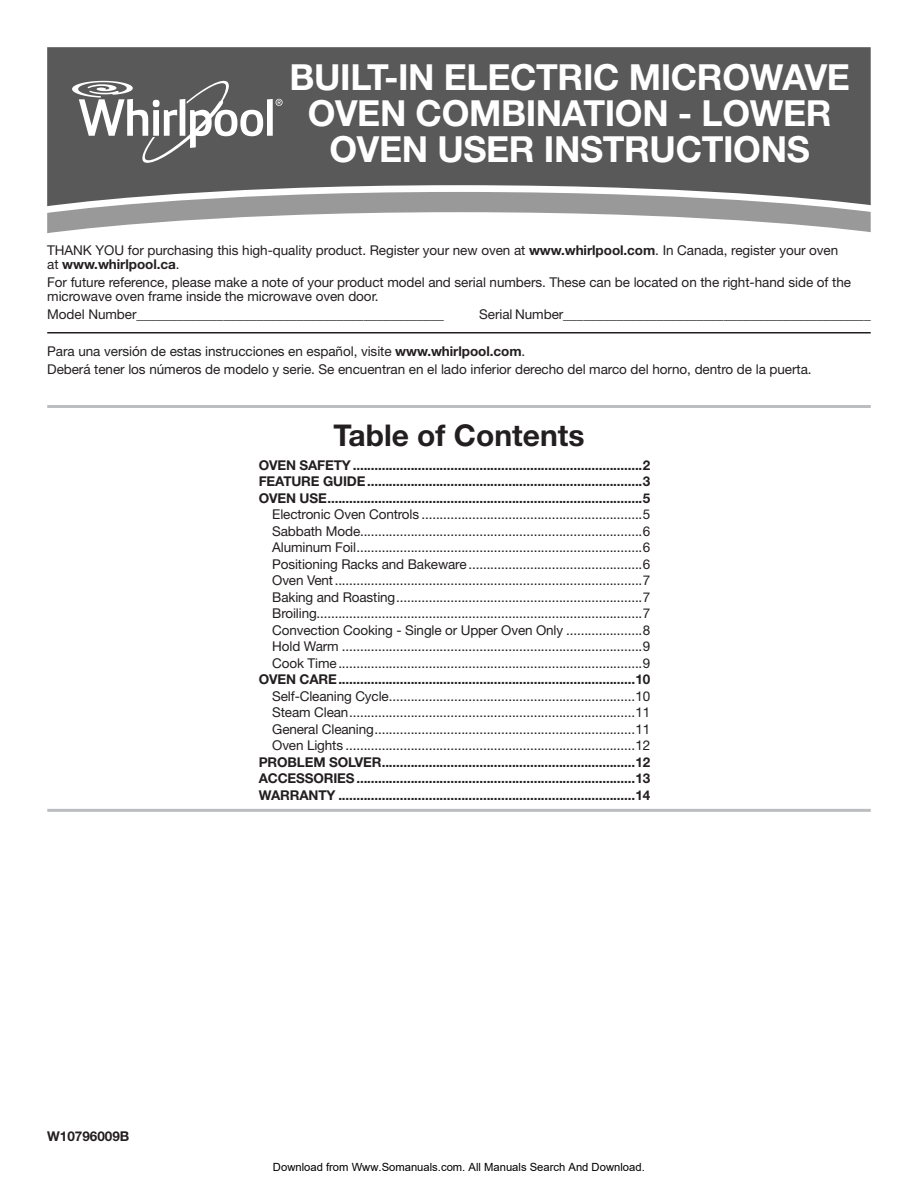
<style>
.page{position:relative;width:918px;height:1188px;background:#fff}
.page>*{position:absolute;margin:0;border:0;box-sizing:border-box;transform-origin:0 0}
.Cover_Heading_1{font:700 36px/36px "Helvetica Neue";letter-spacing:-.01em;color:#fff;text-align:center}
.Heading_1_Cook{font:700 30px "Helvetica Neue";color:#231f20}
.TOC_2{font:13.5px "Helvetica Neue";letter-spacing:-.01em;color:#231f20}
.TOC_1{font:700 13.5px "Helvetica Neue";letter-spacing:-.01em;color:#231f20}
.Body{font:13.5px/13.8px "Helvetica Neue";letter-spacing:-.005em;color:#231f20}
.Part_Number{font:700 13.5px "Helvetica Neue";color:#231f20}
.t1{font:11.25px "Arial";color:#000}
.s1{font-weight:700}
</style>
<div class="page">
<div style="left:47px;top:47px;width:824px;height:145px;background:#595959"></div>
<svg style="left:47px;top:192px;width:824px;height:41px"></svg>
<svg style="left:72px;top:81px;width:211px;height:82px"></svg>
<hr style="left:47px;top:332px;width:824px;height:2px;background:#231f20">
<hr style="left:47px;top:405px;width:824px;height:3px;background:#bcbdc0">
<hr style="left:47px;top:809px;width:824px;height:3px;background:#bcbdc0">
<p class="Cover_Heading_1" style="left:289px;top:59px;width:562px">BUILT-IN ELECTRIC MICROWAVE<br>OVEN COMBINATION - LOWER<br>OVEN USER INSTRUCTIONS</p>
<p class="Body" style="left:47px;top:243px;width:793px">THANK YOU for purchasing this high-quality product. Register your new oven at <span class="s1">www.whirlpool.com</span>. In Canada, register your oven at <span class="s1">www.whirlpool.ca</span>.</p>
<p class="Body" style="left:47px;top:275px;width:805px">For future reference, please make a note of your product model and serial numbers. These can be located on the right-hand side of the microwave oven frame inside the microwave oven door.</p>
<p class="Body" style="left:47px;top:307px;width:398px">Model Number______________________________________________</p>
<p class="Body" style="left:479px;top:307px;width:393px">Serial Number______________________________________________</p>
<p class="Body" style="left:47px;top:344px;width:480px">Para una versión de estas instrucciones en español, visite <span class="s1">www.whirlpool.com</span>.</p>
<p class="Body" style="left:47px;top:362px;width:766px">Deberá tener los números de modelo y serie. Se encuentran en el lado inferior derecho del marco del horno, dentro de la puerta.</p>
<h1 class="Heading_1_Cook" style="left:333px;top:417px;width:253px">Table of Contents</h1>
<p class="TOC_1" style="left:259px;top:457px;width:393px">OVEN SAFETY................................................................................2</p>
<p class="TOC_1" style="left:259px;top:473px;width:393px">FEATURE GUIDE............................................................................3</p>
<p class="TOC_1" style="left:259px;top:490px;width:393px">OVEN USE.......................................................................................5</p>
<p class="TOC_2" style="left:272px;top:507px;width:379px">Electronic Oven Controls .............................................................5</p>
<p class="TOC_2" style="left:272px;top:523px;width:379px">Sabbath Mode..............................................................................6</p>
<p class="TOC_2" style="left:272px;top:540px;width:379px">Aluminum Foil...............................................................................6</p>
<p class="TOC_2" style="left:272px;top:556px;width:379px">Positioning Racks and Bakeware ................................................6</p>
<p class="TOC_2" style="left:272px;top:573px;width:379px">Oven Vent.....................................................................................7</p>
<p class="TOC_2" style="left:272px;top:589px;width:379px">Baking and Roasting....................................................................7</p>
<p class="TOC_2" style="left:272px;top:606px;width:379px">Broiling..........................................................................................7</p>
<p class="TOC_2" style="left:272px;top:622px;width:379px">Convection Cooking - Single or Upper Oven Only .....................8</p>
<p class="TOC_2" style="left:272px;top:639px;width:379px">Hold Warm ...................................................................................9</p>
<p class="TOC_2" style="left:272px;top:655px;width:379px">Cook Time....................................................................................9</p>
<p class="TOC_1" style="left:259px;top:671px;width:393px">OVEN CARE..................................................................................10</p>
<p class="TOC_2" style="left:272px;top:688px;width:379px">Self-Cleaning Cycle....................................................................10</p>
<p class="TOC_2" style="left:272px;top:705px;width:379px">Steam Clean...............................................................................11</p>
<p class="TOC_2" style="left:272px;top:721px;width:379px">General Cleaning........................................................................11</p>
<p class="TOC_2" style="left:272px;top:738px;width:379px">Oven Lights ................................................................................12</p>
<p class="TOC_1" style="left:259px;top:754px;width:393px">PROBLEM SOLVER......................................................................12</p>
<p class="TOC_1" style="left:259px;top:770px;width:393px">ACCESSORIES.............................................................................13</p>
<p class="TOC_1" style="left:259px;top:787px;width:393px">WARRANTY ..................................................................................14</p>
<p class="Part_Number" style="left:47px;top:1128px;width:84px">W10796009B</p>
<p class="t1" style="left:273px;top:1160px;width:373px">Download from Www.Somanuals.com. All Manuals Search And Download.</p>
</div>
